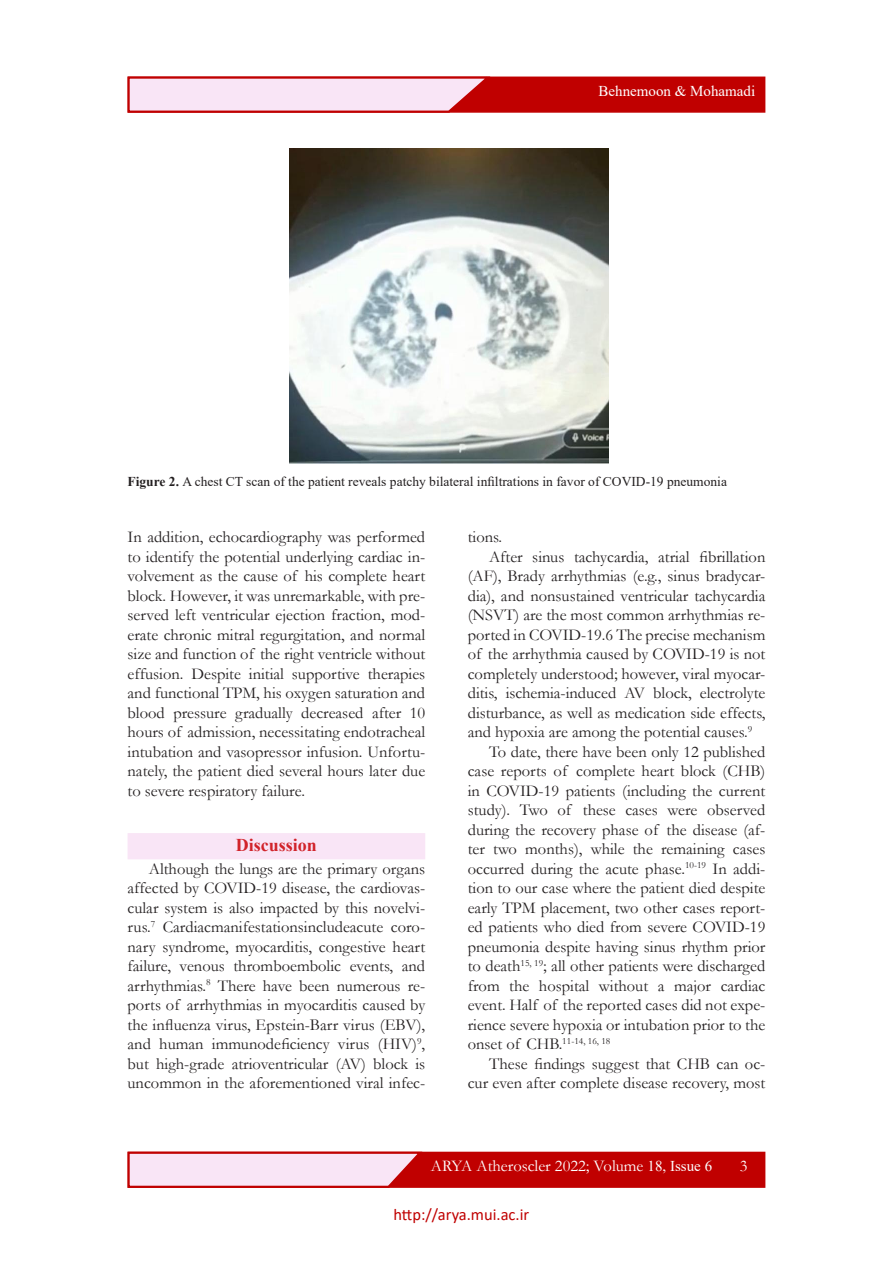
<style>
.page{position:relative;width:893px;height:1263px;background:#fff}
.page>*{position:absolute;margin:0;border:0;box-sizing:border-box;transform-origin:0 0}
.t1{font:700 18px "Times New Roman";color:#d1232a}
.Body_Text{font:16.5px/19.5px "Garamond";color:#231f20;text-align:justify}
.t2{font:16.5px "Garamond";color:#fff}
.t3{font:16.5px "Calibri";color:#c00000}
.t4{font:15px "Times New Roman";color:#fff}
.t5{font:13.5px "Times New Roman";color:#231f20}
.s1{font-weight:700}
.s2{font-family:"Times New Roman";font-size:15px}
</style>
<div class="page">
<div style="left:128px;top:1152px;width:637px;height:36px;background:#c00000;border:1px solid #c00000"></div>
<svg style="left:127px;top:1151px;width:298px;height:37px;background:#edb8c6"></svg>
<div style="left:128px;top:77px;width:637px;height:36px;background:#c00000;border:1px solid #c00000"></div>
<svg style="left:127px;top:76px;width:366px;height:37px;background:#eeb9c7"></svg>
<div style="left:128px;top:833px;width:297px;height:26px;background:#f9e5f6"></div>
<img style="left:289px;top:149px;width:320px;height:315px">
<p class="t4" style="left:599px;top:80px;width:158px">Behnemoon &amp; Mohamadi</p>
<p class="t5" style="left:128px;top:472px;width:601px"><span class="s1">Figure 2.</span> A chest CT scan of the patient reveals patchy bilateral infiltrations in favor of COVID-19 pneumonia</p>
<p class="Body_Text" style="left:128px;top:527px;width:299px">In addition, echocardiography was performed to identify the potential underlying cardiac in&shy;volvement as the cause of his complete heart block. However, it was unremarkable, with pre&shy;served left ventricular ejection fraction, mod&shy;erate chronic mitral regurgitation, and normal size and function of the right ventricle without effusion. Despite initial supportive therapies and functional TPM, his oxygen saturation and blood pressure gradually decreased after 10 hours of admission, necessitating endotracheal intubation and vasopressor infusion. Unfortu&shy;nately, the patient died several hours later due to severe respiratory failure.</p>
<p class="t1" style="left:236px;top:832px;width:83px">Discussion</p>
<p class="Body_Text" style="left:128px;top:858px;width:299px;text-indent:21px">Although the lungs are the primary organs affected by COVID-19 disease, the cardiovas&shy;cular system is also impacted by this novelvi&shy;rus.<sup>7</sup> Cardiacmanifestationsincludeacute coro&shy;nary syndrome, myocarditis, congestive heart failure, venous thromboembolic events, and arrhythmias.<sup>8</sup> There have been numerous re&shy;ports of arrhythmias in myocarditis caused by the influenza virus, Epstein-Barr virus (EBV), and human immunodeficiency virus (HIV)<sup>9</sup>, but high-grade atrioventricular (AV) block is uncommon in the aforementioned viral infec-</p>
<p class="Body_Text" style="left:468px;top:527px;width:36px">tions.</p>
<p class="Body_Text" style="left:468px;top:546px;width:299px;text-indent:21px">After sinus tachycardia, atrial fibrillation (AF), Brady arrhythmias (e.g., sinus bradycar&shy;dia), and nonsustained ventricular tachycardia (NSVT) are the most common arrhythmias re&shy;ported in COVID-19.6 The precise mechanism of the arrhythmia caused by COVID-19 is not completely understood; however, viral myocar&shy;ditis, ischemia-induced AV block, electrolyte disturbance, as well as medication side effects, and hypoxia are among the potential causes.<sup>9</sup></p>
<p class="Body_Text" style="left:468px;top:741px;width:299px;text-indent:21px">To date, there have been only 12 published case reports of complete heart block (CHB) in COVID-19 patients (including the current study). Two of these cases were observed during the recovery phase of the disease (af&shy;ter two months), while the remaining cases occurred during the acute phase.<sup>10-19</sup> In addi&shy;tion to our case where the patient died despite early TPM placement, two other cases report&shy;ed patients who died from severe COVID-19 pneumonia despite having sinus rhythm prior to death<sup>15,</sup> <sup>19</sup>; all other patients were discharged from the hospital without a major cardiac event. Half of the reported cases did not expe&shy;rience severe hypoxia or intubation prior to the onset of CHB.<sup>11-14,</sup> <sup>16,</sup> <sup>18</sup></p>
<p class="Body_Text" style="left:468px;top:1053px;width:299px;text-align:right">These findings suggest that CHB can oc&shy;cur even after complete disease recovery, most</p>
<p class="t2" style="left:431px;top:1155px;width:283px">ARYA Atheroscler 2022; Volume <span class="s2">18, Issue 6</span></p>
<p class="t2" style="left:740px;top:1155px;width:9px">3</p>
<p class="t3" style="left:393px;top:1202px;width:137px">http://arya.mui.ac.ir</p>
</div>
